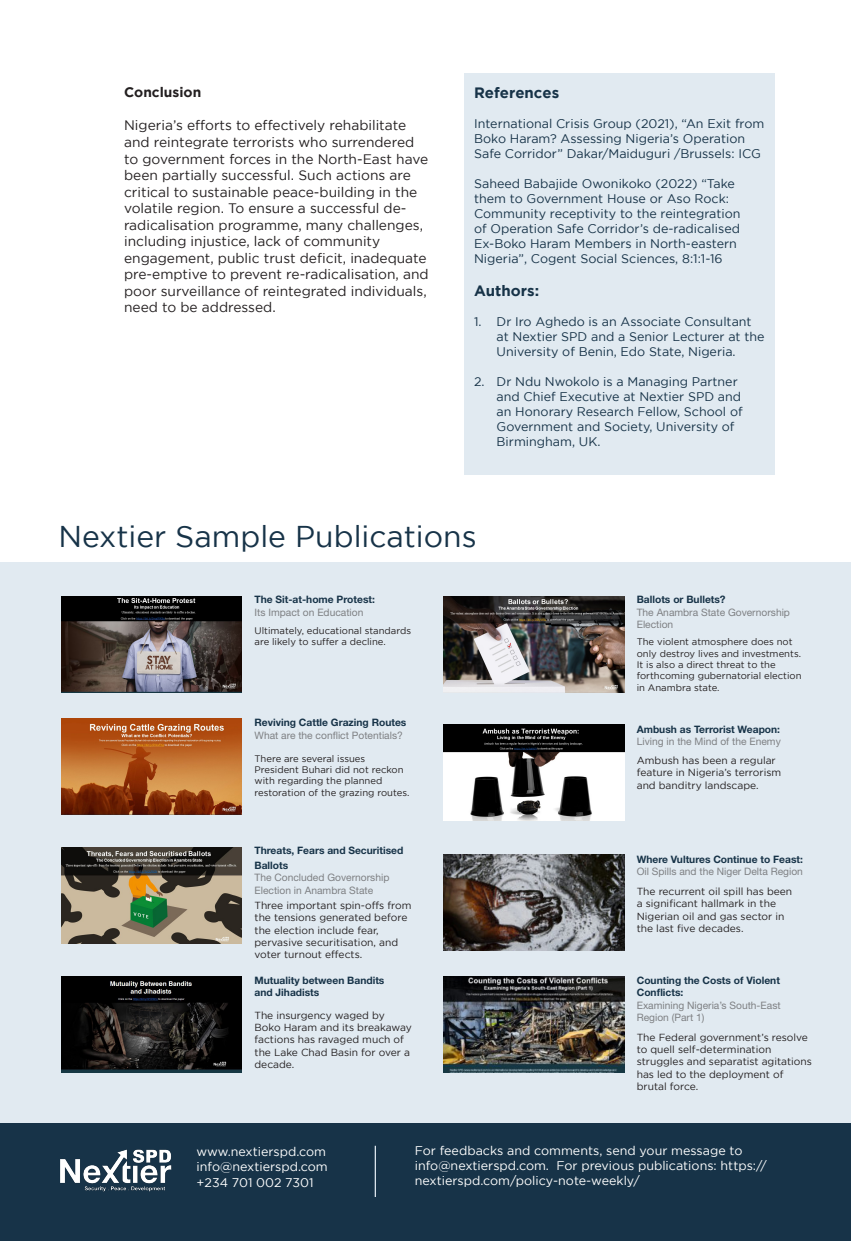
<style>
.page{position:relative;width:851px;height:1241px;background:#fff}
.page>*{position:absolute;margin:0;border:0;box-sizing:border-box;transform-origin:0 0}
.t1{font:30px "Gotham";color:#173348}
.t2{font:700 15px "Gotham";color:#173348}
.t3{font:13.75px/16.5px "Gotham";color:#231f20}
.t4{font:700 13.75px "Gotham";color:#231f20}
.t5{font:12.5px/15px "Gotham";color:#173348}
.t6{font:12.5px/15px "Gotham";color:#fff}
.t7{font:10.25px/12.2px "Gotham";color:#231f20}
.t8{font:10.25px/12.2px "Helvetica Neue LT Std";color:#7e8083}
.t9{font:700 10.25px/12.2px "Helvetica Neue LT Std";color:#173348}
.t10{font:9.5px/11.4px "Gotham";color:#231f20}
.s1{font-weight:700;color:#173348}
</style>
<div class="page">
<div style="left:0;top:562px;width:850px;height:577px;background:#e1eaf1"></div>
<div style="left:0;top:1123px;width:850px;height:117px;background:#173348"></div>
<img style="left:60px;top:1149px;width:112px;height:43px">
<hr style="left:374px;top:1145px;width:2px;height:51px;background:#e1eaf1">
<img style="left:61px;top:718px;width:181px;height:96px">
<img style="left:61px;top:596px;width:181px;height:96px">
<img style="left:443px;top:596px;width:181px;height:96px">
<img style="left:61px;top:976px;width:181px;height:96px">
<img style="left:443px;top:854px;width:181px;height:95px">
<img style="left:443px;top:976px;width:181px;height:96px">
<img style="left:61px;top:847px;width:181px;height:96px">
<img style="left:443px;top:724px;width:181px;height:96px">
<div style="left:465px;top:73px;width:310px;height:402px;background:#e1eaf1"></div>
<p class="t4" style="left:124px;top:85px;width:79px">Conclusion</p>
<p class="t3" style="left:124px;top:117px;width:306px">Nigeria’s efforts to effectively rehabilitate and reintegrate terrorists who surrendered to government forces in the North-East have been partially successful. Such actions are critical to sustainable peace-building in the volatile region. To ensure a successful de&shy;radicalisation programme, many challenges, including injustice, lack of community engagement, public trust deficit, inadequate pre-emptive to prevent re-radicalisation, and poor surveillance of reintegrated individuals, need to be addressed.</p>
<p class="t2" style="left:474px;top:84px;width:87px">References</p>
<p class="t5" style="left:474px;top:116px;width:292px">International Crisis Group (2021), “An Exit from<br>Boko Haram? Assessing Nigeria’s Operation<br>Safe Corridor” Dakar/Maiduguri /Brussels: ICG</p>
<p class="t5" style="left:474px;top:176px;width:268px">Saheed Babajide Owonikoko (2022) “Take them to Government House or Aso Rock:<br>Community receptivity to the reintegration of Operation Safe Corridor’s de-radicalised Ex-Boko Haram Members in North-eastern Nigeria”, Cogent Social Sciences, 8:1:1-16</p>
<p class="t2" style="left:474px;top:282px;width:66px">Authors:</p>
<p class="t5" style="left:496px;top:314px;width:269px;text-indent:-22px">1. Dr Iro Aghedo is an Associate Consultant at Nextier SPD and a Senior Lecturer at the<br>University of Benin, Edo State, Nigeria.</p>
<p class="t5" style="left:496px;top:374px;width:247px;text-indent:-22px">2. Dr Ndu Nwokolo is a Managing Partner and Chief Executive at Nextier SPD and an Honorary Research Fellow, School of Government and Society, University of Birmingham, UK.</p>
<p class="t1" style="left:58px;top:520px;width:419px">Nextier Sample Publications</p>
<p class="t9" style="left:254px;top:593px;width:122px">The Sit-at-home Protest:</p>
<p class="t8" style="left:254px;top:605px;width:110px">Its Impact on Education</p>
<p class="t10" style="left:254px;top:624px;width:158px">Ultimately, educational standards are likely to suffer a decline.</p>
<p class="t9" style="left:254px;top:716px;width:153px">Reviving Cattle Grazing Routes</p>
<p class="t8" style="left:254px;top:728px;width:150px">What are the conflict Potentials?</p>
<p class="t10" style="left:254px;top:752px;width:156px">There are several issues<br>President Buhari did not reckon with regarding the planned restoration of the grazing routes.</p>
<p class="t9" style="left:254px;top:844px;width:150px">Threats, Fears and Securitised</p>
<p class="t9" style="left:254px;top:859px;width:35px">Ballots</p>
<p class="t8" style="left:254px;top:871px;width:136px">The Concluded Governorship<br>Election in Anambra State</p>
<p class="t7" style="left:254px;top:898px;width:158px">Three important spin-offs from the tensions generated before the election include fear, pervasive securitisation, and voter turnout effects.</p>
<p class="t9" style="left:254px;top:973px;width:131px">Mutuality between Bandits and Jihadists</p>
<p class="t7" style="left:254px;top:1008px;width:159px">The insurgency waged by<br>Boko Haram and its breakaway factions has ravaged much of the Lake Chad Basin for over a decade.</p>
<p class="t9" style="left:636px;top:593px;width:90px">Ballots or Bullets?</p>
<p class="t8" style="left:636px;top:605px;width:155px">The Anambra State Governorship<br>Election</p>
<p class="t10" style="left:636px;top:636px;width:166px">The violent atmosphere does not only destroy lives and investments.<br>It is also a direct threat to the forthcoming gubernatorial election in Anambra state.</p>
<p class="t8" style="left:636px;top:723px;width:145px"><span class="s1">Ambush as Terrorist Weapon:<br></span>Living in the Mind of the Enemy</p>
<p class="t7" style="left:636px;top:754px;width:146px">Ambush has been a regular feature in Nigeria’s terrorism and banditry landscape.</p>
<p class="t8" style="left:636px;top:852px;width:168px"><span class="s1">Where Vultures Continue to Feast:<br></span>Oil Spills and the Niger Delta Region</p>
<p class="t7" style="left:636px;top:885px;width:157px">The recurrent oil spill has been a significant hallmark in the<br>Nigerian oil and gas sector in the last five decades.</p>
<p class="t8" style="left:636px;top:973px;width:145px"><span class="s1">Counting the Costs of Violent<br>Conflicts:<br></span>Examining Nigeria’s South-East<br>Region (Part 1)</p>
<p class="t7" style="left:636px;top:1030px;width:177px">The Federal government’s resolve to quell self-determination struggles and separatist agitations has led to the deployment of brutal force.</p>
<p class="t6" style="left:196px;top:1144px;width:131px">www.nextierspd.com</p>
<p class="t6" style="left:196px;top:1159px;width:133px">info@nextierspd.com</p>
<p class="t6" style="left:196px;top:1174px;width:118px">+234 701 002 7301</p>
<p class="t6" style="left:415px;top:1142px;width:353px">For feedbacks and comments, send your message to info@nextierspd.com. For previous publications: https:// nextierspd.com/policy-note-weekly/</p>
</div>
